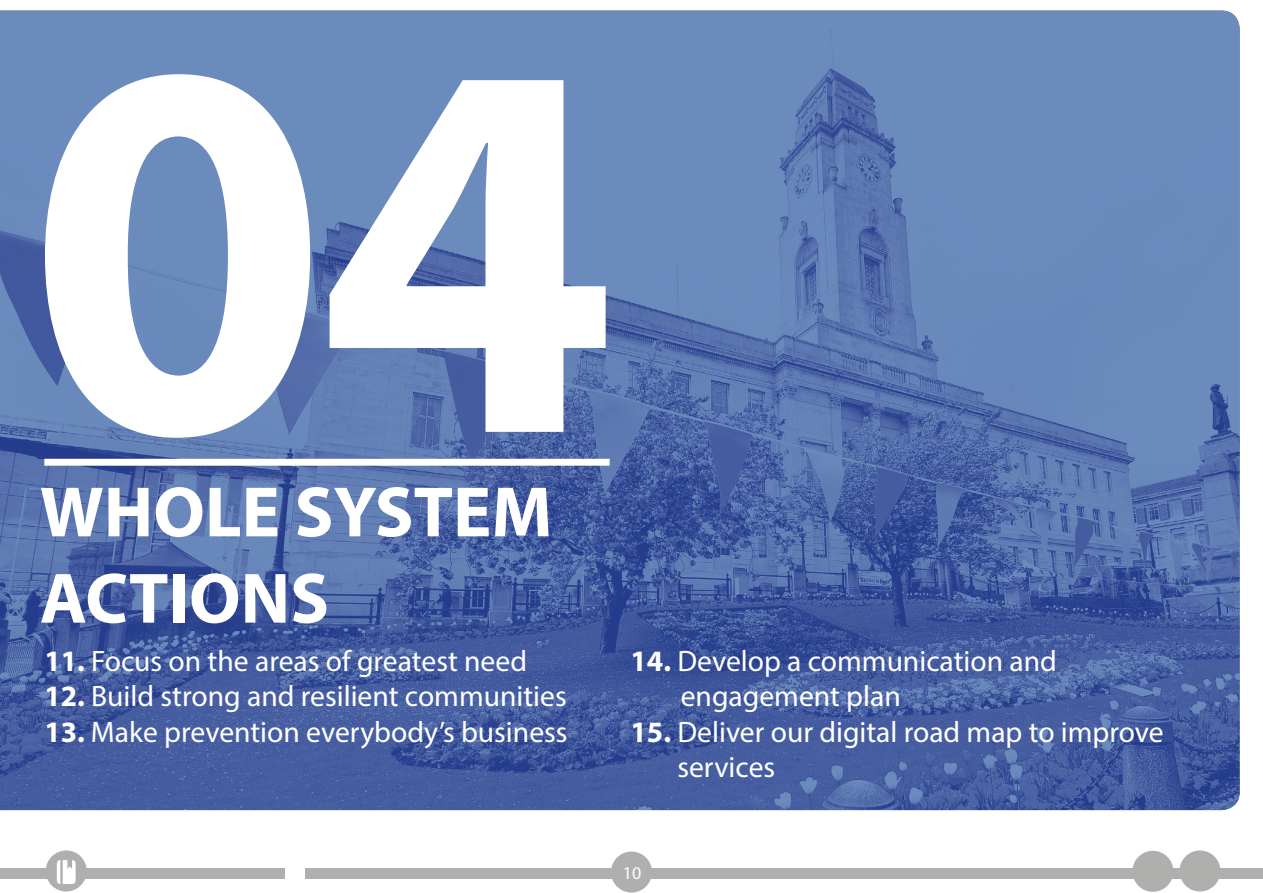
<style>
.page{position:relative;width:1263px;height:893px;background:#fff}
.page>*{position:absolute;margin:0;border:0;box-sizing:border-box;transform-origin:0 0}
.t1{font:700 541.2px "Myriad Pro";color:#fff}
.t2{font:700 72px/86.2px "Myriad Pro";color:#fff}
.t3{font:29.7px/35.5px "Myriad Pro";color:#fff}
.t4{font:18px "Myriad Pro";color:#fff}
.s1{font-weight:700}
</style>
<div class="page">
<div style="left:306px;top:868px;width:957px;height:10px;background:#afafae"></div>
<div style="left:0;top:868px;width:285px;height:10px;background:#afafae"></div>
<div style="left:46px;top:850px;width:41px;height:41px;background:#afafae;border-radius:50%"></div>
<div style="left:611px;top:851px;width:41px;height:41px;background:#afafae;border-radius:50%"></div>
<div style="left:1179px;top:850px;width:41px;height:41px;background:#afafae;border-radius:50%"></div>
<div style="left:1132px;top:851px;width:41px;height:41px;background:#afafae;border-radius:50%"></div>
<svg style="left:57px;top:860px;width:19px;height:24px"></svg>
<img style="left:0;top:11px;width:1239px;height:799px">
<div style="left:44px;top:459px;width:566px;height:7px;background:#fff"></div>
<h1 class="t1" style="left:28px;top:-103px;width:591px">04</h1>
<h2 class="t2" style="left:40px;top:467px;width:514px">WHOLE SYSTEM<br>ACTIONS</h2>
<p class="t3" style="left:44px;top:642px;width:484px"><span class="s1">11.</span> Focus on the areas of greatest need</p>
<p class="t3" style="left:44px;top:678px;width:524px"><span class="s1">12.</span> Build strong and resilient communities</p>
<p class="t3" style="left:44px;top:714px;width:525px"><span class="s1">13.</span> Make prevention everybody’s business</p>
<p class="t3" style="left:681px;top:642px;width:378px;text-indent:-50px"><span class="s1">14.</span> Develop a communication and engagement plan</p>
<p class="t3" style="left:677px;top:714px;width:488px;text-indent:-47px"><span class="s1">15.</span> Deliver our digital road map to improve services</p>
<p class="t4" style="left:623px;top:861px;width:20px">10</p>
</div>
